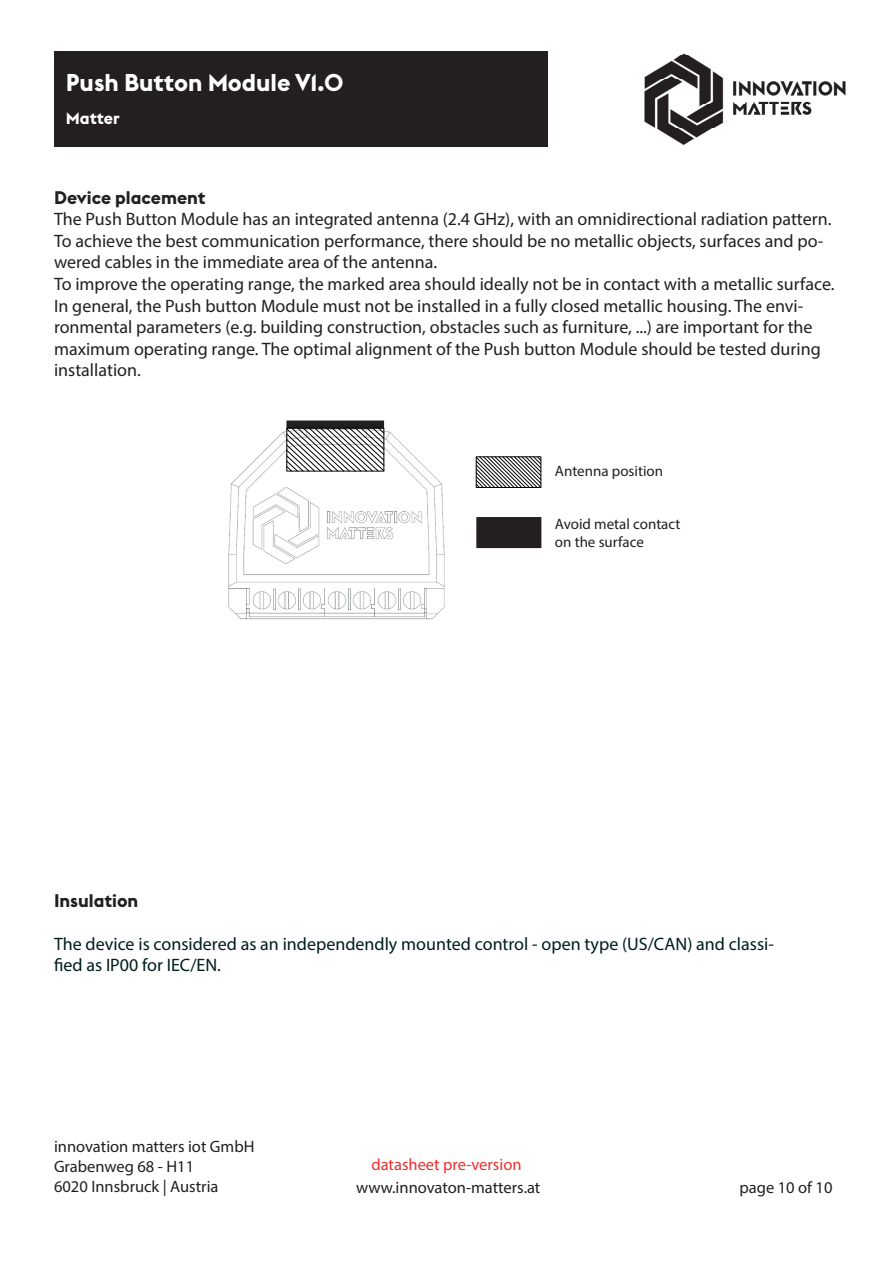
<style>
.page{position:relative;width:893px;height:1263px;background:#fff}
.page>*{position:absolute;margin:0;border:0;box-sizing:border-box;transform-origin:0 0}
.t1{font:700 24px "Euclid Flex";color:#fff}
.t2{font:18px/21.6px "Myriad Pro";color:#231f20}
.t3{font:18px/21.6px "Myriad Pro";color:#001d1e}
.t4{font:700 18px "Euclid Flex";color:#231f20}
.t5{font:16.5px/19.8px "Myriad Pro";color:#231f20}
.t6{font:16.5px "Myriad Pro";color:#ee2f2d}
.t7{font:700 16.5px "Euclid Flex";color:#fff}
.t8{font:15px/18px "Myriad Pro";color:#231f20}
</style>
<div class="page">
<div style="left:54px;top:51px;width:493px;height:96px;background:#231f20"></div>
<img style="left:644px;top:53px;width:202px;height:92px">
<img style="left:228px;top:421px;width:217px;height:199px">
<svg style="left:476px;top:456px;width:65px;height:30px"></svg>
<div style="left:476px;top:457px;width:65px;height:31px;border:1px solid #000001"></div>
<div style="left:287px;top:421px;width:96px;height:7px;background:#231f20"></div>
<div style="left:286px;top:420px;width:98px;height:9px;border:2px solid #231f20"></div>
<div style="left:477px;top:518px;width:64px;height:29px;background:#231f20"></div>
<div style="left:476px;top:517px;width:65px;height:31px;border:2px solid #231f20"></div>
<svg style="left:286px;top:428px;width:98px;height:44px"></svg>
<div style="left:287px;top:428px;width:97px;height:43px;border:1px solid #000001"></div>
<h1 class="t1" style="left:66px;top:68px;width:279px">Push Button Module V1.0</h1>
<p class="t7" style="left:66px;top:109px;width:55px">Matter</p>
<p class="t4" style="left:54px;top:187px;width:153px">Device placement</p>
<p class="t2" style="left:54px;top:208px;width:782px">The Push Button Module has an integrated antenna (2.4 GHz), with an omnidirectional radiation pattern.<br>To achieve the best communication performance, there should be no metallic objects, surfaces and po&shy;wered cables in the immediate area of the antenna.<br>To improve the operating range, the marked area should ideally not be in contact with a metallic surface.<br>In general, the Push button Module must not be installed in a fully closed metallic housing. The envi&shy;ronmental parameters (e.g. building construction, obstacles such as furniture, ...) are important for the maximum operating range. The optimal alignment of the Push button Module should be tested during installation.</p>
<p class="t8" style="left:555px;top:462px;width:110px">Antenna position</p>
<p class="t8" style="left:555px;top:515px;width:127px">Avoid metal contact on the surface</p>
<p class="t4" style="left:54px;top:890px;width:86px">Insulation</p>
<p class="t3" style="left:54px;top:933px;width:721px">The device is considered as an independendly mounted control - open type (US/CAN) and classi&shy;fied as IP00 for IEC/EN.</p>
<p class="t5" style="left:54px;top:1136px;width:202px">innovation matters iot GmbH<br>Grabenweg 68 - H11<br>6020 Innsbruck | Austria</p>
<p class="t6" style="left:371px;top:1154px;width:152px">datasheet pre-version</p>
<p class="t5" style="left:356px;top:1177px;width:186px">www.innovaton-matters.at</p>
<p class="t5" style="left:739px;top:1177px;width:95px">page 10 of 10</p>
</div>
